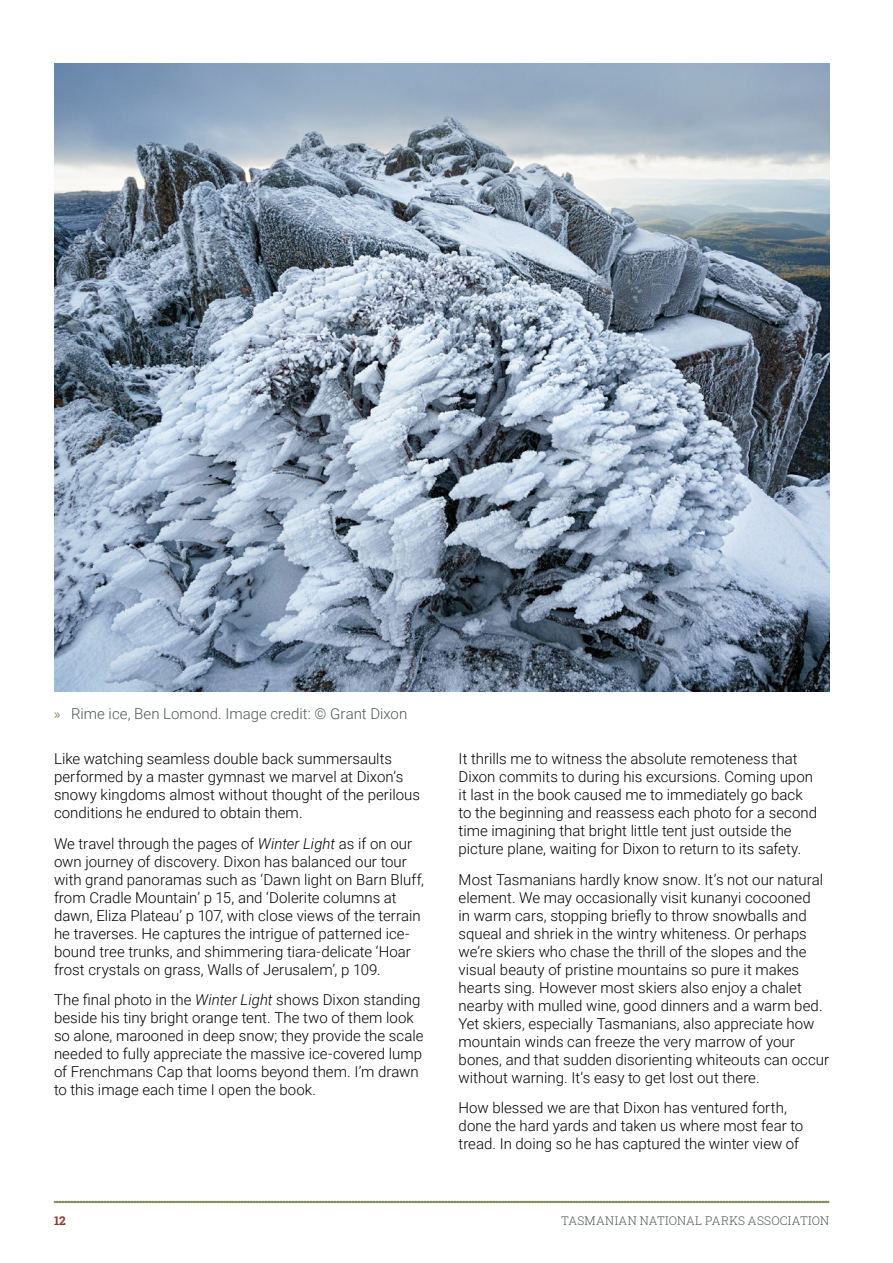
<style>
.page{position:relative;width:893px;height:1263px;background:#fff}
.page>*{position:absolute;margin:0;border:0;box-sizing:border-box;transform-origin:0 0}
.t1{font:300 15px/18px "Roboto";color:#000}
.t2{font:300 15px "Roboto";color:#505657}
.t3{font:300 12px "Roboto Slab";letter-spacing:.02em;color:#505657}
.t4{font:700 12px "Roboto Slab";color:#8d352b}
.s1{font-family:"Myriad Pro";font-weight:400;color:#808e5c}
.s2{font-style:italic}
</style>
<div class="page">
<svg style="left:54px;top:1201px;width:775px;height:2px;background:#839161"></svg>
<img style="left:54px;top:64px;width:775px;height:627px">
<p class="t2" style="left:54px;top:703px;width:355px"><span class="s1">»</span> Rime ice, Ben Lomond. Image credit: © Grant Dixon</p>
<p class="t1" style="left:54px;top:749px;width:367px">Like watching seamless double back summersaults performed by a master gymnast we marvel at Dixon’s snowy kingdoms almost without thought of the perilous conditions he endured to obtain them.</p>
<p class="t1" style="left:54px;top:834px;width:372px">We travel through the pages of <span class="s2">Winter Light</span> as if on our own journey of discovery. Dixon has balanced our tour with grand panoramas such as ‘Dawn light on Barn Bluff, from Cradle Mountain’ p 15, and ‘Dolerite columns at dawn, Eliza Plateau’ p 107, with close views of the terrain he traverses. He captures the intrigue of patterned ice&shy;bound tree trunks, and shimmering tiara-delicate ‘Hoar frost crystals on grass, Walls of Jerusalem’, p 109.</p>
<p class="t1" style="left:54px;top:990px;width:371px">The final photo in the <span class="s2">Winter Light</span> shows Dixon standing beside his tiny bright orange tent. The two of them look so alone, marooned in deep snow; they provide the scale needed to fully appreciate the massive ice-covered lump of Frenchmans Cap that looms beyond them. I’m drawn to this image each time I open the book.</p>
<p class="t1" style="left:459px;top:749px;width:360px">It thrills me to witness the absolute remoteness that Dixon commits to during his excursions. Coming upon it last in the book caused me to immediately go back to the beginning and reassess each photo for a second time imagining that bright little tent just outside the picture plane, waiting for Dixon to return to its safety.</p>
<p class="t1" style="left:459px;top:870px;width:372px">Most Tasmanians hardly know snow. It’s not our natural element. We may occasionally visit kunanyi cocooned<br>in warm cars, stopping briefly to throw snowballs and squeal and shriek in the wintry whiteness. Or perhaps we’re skiers who chase the thrill of the slopes and the visual beauty of pristine mountains so pure it makes hearts sing. However most skiers also enjoy a chalet nearby with mulled wine, good dinners and a warm bed.<br>Yet skiers, especially Tasmanians, also appreciate how mountain winds can freeze the very marrow of your bones, and that sudden disorienting whiteouts can occur without warning. It’s easy to get lost out there.</p>
<p class="t1" style="left:459px;top:1098px;width:346px">How blessed we are that Dixon has ventured forth, done the hard yards and taken us where most fear to tread. In doing so he has captured the winter view of</p>
<p class="t4" style="left:54px;top:1212px;width:13px">12</p>
<p class="t3" style="left:561px;top:1212px;width:270px">TASMANIAN NATIONAL PARKS ASSOCIATION</p>
</div>
